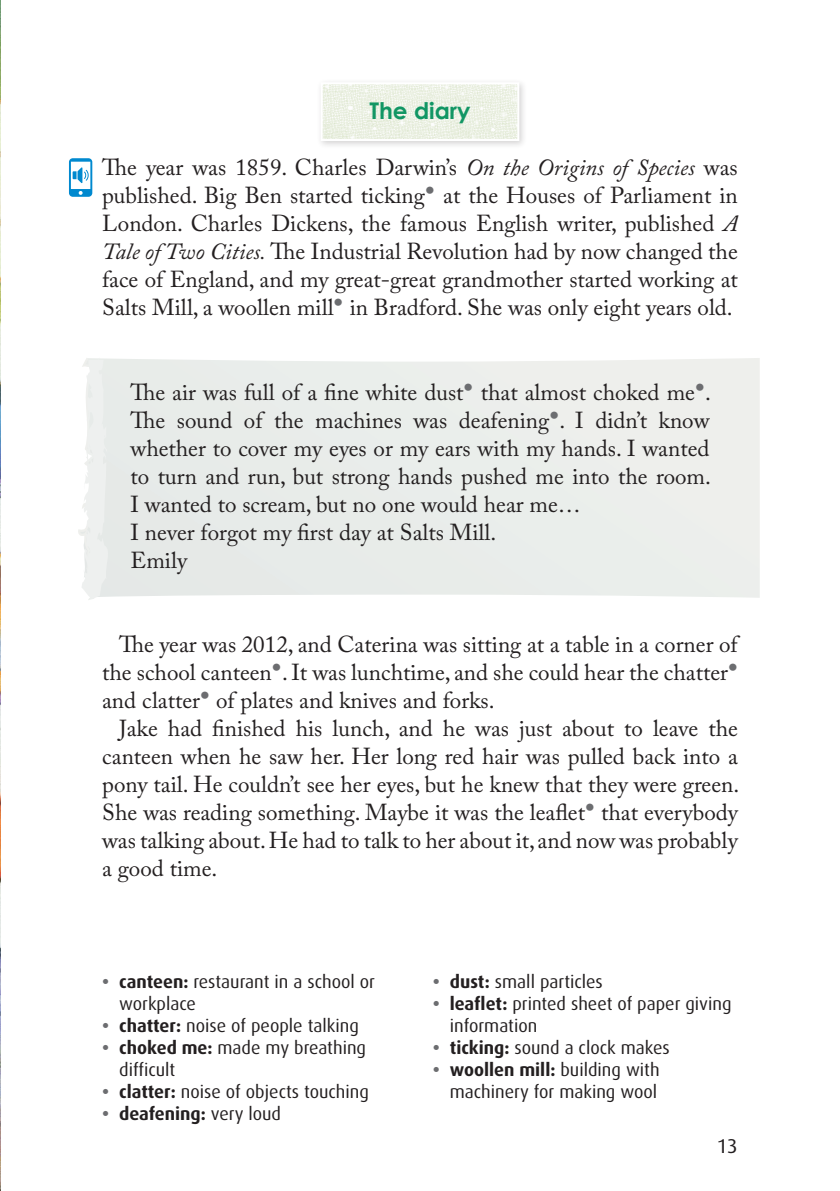
<style>
.page{position:relative;width:840px;height:1191px;background:#fff}
.page>*{position:absolute;margin:0;border:0;box-sizing:border-box;transform-origin:0 0}
.t1{font:23px/28px "Adobe Caslon Pro";color:#231f20;text-align:justify}
.t2{font:700 23px "Century Gothic";color:#119664}
.t3{font:20px "Dax";color:#231f20}
.t4{font:18px/22px "Dax";color:#231f20}
.t5{font:700 18px "Dax";color:#231f20}
.s1{font-style:italic}
.s2{font-weight:700;color:#6c6d70}
.s3{font-weight:700}
.s4{color:#6c6d70}
.s5{font-weight:400}
</style>
<div class="page">
<div style="left:113px;top:358px;width:646px;height:240px;background:#e9edeb"></div>
<svg style="left:78px;top:358px;width:35px;height:242px"></svg>
<div style="left:316px;top:78px;width:211px;height:71px;background:#231f20;opacity:.2"></div>
<img style="left:323px;top:85px;width:193px;height:53px">
<div style="left:320px;top:82px;width:199px;height:59px;border:2px solid #fff"></div>
<img style="left:0;top:1px;width:1px;height:1188px">
<svg style="left:69px;top:158px;width:23px;height:39px"></svg>
<p class="t2" style="left:369px;top:97px;width:103px">The diary</p>
<p class="t1" style="left:102px;top:153px;width:637px">The year was 1859. Charles Darwin’s <span class="s1">On the Origins of Species</span> was published. Big Ben started ticking<sup>•</sup> at the Houses of Parliament in London. Charles Dickens, the famous English writer, published <span class="s1">A Tale of Two Cities.</span> The Industrial Revolution had by now changed the face of England, and my great-great grandmother started working at Salts Mill, a woollen mill<sup>•</sup> in Bradford. She was only eight years old.</p>
<p class="t1" style="left:130px;top:377px;width:581px;text-align:left">The air was full of a fine white dust<sup>•</sup> that almost choked me<sup>•</sup>.<br>The sound of the machines was deafening<sup>•</sup>. I didn’t know whether to cover my eyes or my ears with my hands. I wanted to turn and run, but strong hands pushed me into the room.<br>I wanted to scream, but no one would hear me…<br>I never forgot my first day at Salts Mill.<br>Emily</p>
<p class="t1" style="left:102px;top:629px;width:636px;text-indent:17px">The year was 2012, and Caterina was sitting at a table in a corner of the school canteen<sup>•</sup>. It was lunchtime, and she could hear the chatter<sup>• </sup>and clatter<sup>•</sup> of plates and knives and forks.</p>
<p class="t1" style="left:102px;top:713px;width:638px;text-indent:17px">Jake had finished his lunch, and he was just about to leave the canteen when he saw her. Her long red hair was pulled back into a pony tail. He couldn’t see her eyes, but he knew that they were green.<br>She was reading something. Maybe it was the leaflet<sup>•</sup> that everybody was talking about. He had to talk to her about it, and now was probably a good time.</p>
<p class="t4" style="left:119px;top:971px;width:257px;text-indent:-17px"><span class="s2">•</span> <span class="s3">canteen:</span> restaurant in a school or workplace</p>
<p class="t4" style="left:102px;top:1015px;width:258px"><span class="s2">•</span> <span class="s3">chatter:</span> noise of people talking</p>
<p class="t4" style="left:119px;top:1037px;width:248px;text-indent:-17px"><span class="s2">•</span> <span class="s3">choked me:</span> made my breathing difficult</p>
<p class="t4" style="left:102px;top:1081px;width:268px"><span class="s2">•</span> <span class="s3">clatter:</span> noise of objects touching</p>
<p class="t5" style="left:102px;top:1103px;width:180px"><span class="s4">•</span> deafening: <span class="s5">very loud</span></p>
<p class="t4" style="left:432px;top:971px;width:171px"><span class="s2">•</span> <span class="s3">dust:</span> small particles</p>
<p class="t4" style="left:449px;top:993px;width:283px;text-indent:-17px"><span class="s2">•</span> <span class="s3">leaflet:</span> printed sheet of paper giving information</p>
<p class="t4" style="left:432px;top:1037px;width:238px"><span class="s2">•</span> <span class="s3">ticking:</span> sound a clock makes</p>
<p class="t4" style="left:432px;top:1059px;width:228px;text-align:right"><span class="s2">•</span> <span class="s3">woollen mill:</span> building with machinery for making wool</p>
<p class="t3" style="left:716px;top:1135px;width:23px">13</p>
</div>
